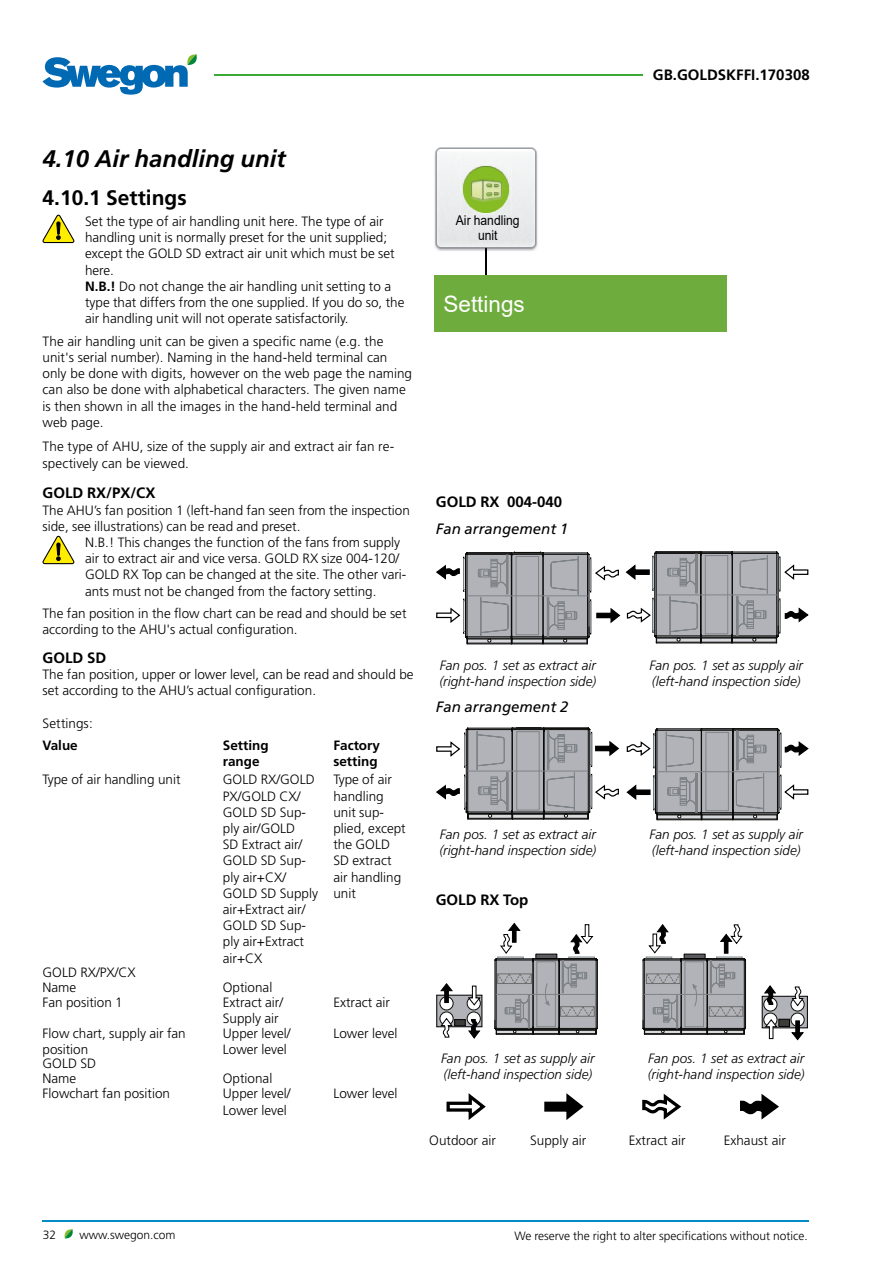
<style>
.page{position:relative;width:893px;height:1263px;background:#fff}
.page>*{position:absolute;margin:0;border:0;box-sizing:border-box;transform-origin:0 0}
.t1{font:italic 700 24px "Frutiger";color:#000}
.t2{font:22.5px "Arial";color:#fff}
.t3{font:700 21px "Frutiger";color:#000}
.t4{font:700 15px "Frutiger";color:#000}
.t5{font:italic 15px "Frutiger";color:#000}
.t6{font:300 13.5px/16.2px "Frutiger";color:#000}
.t7{font:italic 300 13.5px/16.2px "Frutiger";color:#000}
.t8{font:700 13.5px/16.2px "Frutiger";color:#000}
.t9{font:13.5px/15px "Arial";color:#000;text-align:center;scale:.9 1}
.t10{font:300 12px "Frutiger";color:#000}
.s1{font-weight:700}
</style>
<div class="page">
<hr style="left:43px;top:1220px;width:766px;height:2px;background:#008bc5">
<svg style="left:64px;top:1229px;width:9px;height:10px"></svg>
<hr style="left:214px;top:75px;width:429px;height:1px;background:#3aaa35">
<svg style="left:43px;top:54px;width:154px;height:41px"></svg>
<svg style="left:436px;top:995px;width:46px;height:32px"></svg>
<div style="left:440px;top:997px;width:13px;height:13px;background:#fff;border-radius:50%"></div>
<div style="left:440px;top:996px;width:13px;height:14px;border:1px solid #0b0c0a;border-radius:50%"></div>
<div style="left:440px;top:1012px;width:13px;height:13px;background:#fff;border-radius:50%"></div>
<div style="left:440px;top:1012px;width:13px;height:13px;border:1px solid #0b0c0a;border-radius:50%"></div>
<svg style="left:467px;top:997px;width:13px;height:13px"></svg>
<div style="left:467px;top:996px;width:14px;height:14px;border:1px solid #0b0c0a;border-radius:50%"></div>
<div style="left:467px;top:1012px;width:13px;height:13px;background:#fff;border-radius:50%"></div>
<div style="left:467px;top:1012px;width:14px;height:13px;border:1px solid #0b0c0a;border-radius:50%"></div>
<div style="left:455px;top:1019px;width:10px;height:7px;background:#3c3c3b;border:1px solid #000"></div>
<svg style="left:762px;top:996px;width:46px;height:32px"></svg>
<div style="left:791px;top:1013px;width:13px;height:13px;background:#fff;border-radius:50%"></div>
<div style="left:791px;top:1013px;width:13px;height:13px;border:1px solid #0b0c0a;border-radius:50%"></div>
<div style="left:791px;top:998px;width:13px;height:13px;background:#fff;border-radius:50%"></div>
<div style="left:791px;top:998px;width:13px;height:13px;border:1px solid #0b0c0a;border-radius:50%"></div>
<div style="left:764px;top:1013px;width:13px;height:13px;background:#fff;border-radius:50%"></div>
<div style="left:764px;top:1013px;width:13px;height:13px;border:1px solid #0b0c0a;border-radius:50%"></div>
<div style="left:764px;top:998px;width:13px;height:13px;background:#fff;border-radius:50%"></div>
<div style="left:764px;top:998px;width:13px;height:13px;border:1px solid #0b0c0a;border-radius:50%"></div>
<div style="left:779px;top:1019px;width:11px;height:7px;background:#3c3c3b;border:1px solid #000"></div>
<svg style="left:494px;top:923px;width:104px;height:112px"></svg>
<svg style="left:642px;top:924px;width:104px;height:111px"></svg>
<svg style="left:439px;top:983px;width:15px;height:20px"></svg>
<svg style="left:790px;top:1020px;width:15px;height:20px"></svg>
<svg style="left:764px;top:1018px;width:15px;height:21px"></svg>
<svg style="left:467px;top:985px;width:15px;height:21px"></svg>
<svg style="left:790px;top:986px;width:15px;height:21px"></svg>
<svg style="left:439px;top:1017px;width:15px;height:21px"></svg>
<svg style="left:763px;top:985px;width:13px;height:20px"></svg>
<svg style="left:468px;top:1018px;width:13px;height:21px"></svg>
<svg style="left:536px;top:954px;width:21px;height:5px"></svg>
<svg style="left:684px;top:954px;width:21px;height:5px"></svg>
<svg style="left:436px;top:552px;width:373px;height:93px"></svg>
<svg style="left:436px;top:727px;width:373px;height:93px"></svg>
<hr style="left:485px;top:170px;width:2px;height:105px;background:#010202">
<div style="left:434px;top:275px;width:292px;height:57px;background:#6ead3d"></div>
<img style="left:434px;top:147px;width:104px;height:104px">
<img style="left:485px;top:215px;width:2px;height:36px">
<img style="left:460px;top:164px;width:51px;height:51px">
<svg style="left:43px;top:536px;width:31px;height:28px"></svg>
<svg style="left:43px;top:215px;width:31px;height:28px"></svg>
<svg style="left:642px;top:1093px;width:40px;height:27px"></svg>
<svg style="left:740px;top:1093px;width:39px;height:27px"></svg>
<svg style="left:447px;top:1093px;width:39px;height:27px"></svg>
<svg style="left:544px;top:1093px;width:40px;height:27px"></svg>
<p class="t4" style="left:653px;top:66px;width:158px">GB.GOLDSKFFI.170308</p>
<h1 class="t1" style="left:43px;top:145px;width:245px">4.10 Air handling unit</h1>
<h3 class="t3" style="left:43px;top:186px;width:146px">4.10.1 Settings</h3>
<p class="t6" style="left:85px;top:213px;width:321px">Set the type of air handling unit here. The type of air handling unit is normally preset for the unit supplied; except the GOLD SD extract air unit which must be set here.<br><span class="s1">N.B.!</span> Do not change the air handling unit setting to a type that differs from the one supplied. If you do so, the air handling unit will not operate satisfactorily.</p>
<p class="t6" style="left:43px;top:333px;width:371px">The air handling unit can be given a specific name (e.g. the unit's serial number). Naming in the hand-held terminal can only be done with digits, however on the web page the naming can also be done with alphabetical characters. The given name is then shown in all the images in the hand-held terminal and web page.</p>
<p class="t6" style="left:43px;top:439px;width:353px">The type of AHU, size of the supply air and extract air fan re&shy;spectively can be viewed.</p>
<p class="t4" style="left:43px;top:484px;width:114px">GOLD RX/PX/CX</p>
<p class="t6" style="left:43px;top:502px;width:369px">The AHU’s fan position 1 (left-hand fan seen from the inspection side, see illustrations) can be read and preset.</p>
<p class="t6" style="left:85px;top:534px;width:323px">N.B.! This changes the function of the fans from supply air to extract air and vice versa. GOLD RX size 004-120/ GOLD RX Top can be changed at the site. The other vari&shy;ants must not be changed from the factory setting.</p>
<p class="t6" style="left:43px;top:606px;width:365px">The fan position in the flow chart can be read and should be set according to the AHU's actual configuration.</p>
<p class="t4" style="left:43px;top:649px;width:65px">GOLD SD</p>
<p class="t6" style="left:43px;top:667px;width:373px">The fan position, upper or lower level, can be read and should be set according to the AHU’s actual configuration.</p>
<p class="t6" style="left:43px;top:715px;width:52px">Settings:</p>
<p class="t8" style="left:43px;top:737px;width:37px">Value</p>
<p class="t8" style="left:223px;top:737px;width:47px">Setting range</p>
<p class="t8" style="left:333px;top:737px;width:48px">Factory setting</p>
<p class="t6" style="left:43px;top:772px;width:140px">Type of air handling unit</p>
<p class="t6" style="left:223px;top:772px;width:97px">GOLD RX/GOLD<br>PX/GOLD CX/<br>GOLD SD Sup&shy;ply air/GOLD<br>SD Extract air/<br>GOLD SD Sup&shy;ply air+CX/<br>GOLD SD Supply air+Extract air/<br>GOLD SD Sup&shy;ply air+Extract air+CX</p>
<p class="t6" style="left:333px;top:772px;width:74px">Type of air handling unit sup&shy;plied, except the GOLD<br>SD extract air handling unit</p>
<p class="t6" style="left:43px;top:965px;width:95px;line-height:15px">GOLD RX/PX/CX<br>Name</p>
<p class="t6" style="left:223px;top:979px;width:51px">Optional</p>
<p class="t6" style="left:43px;top:994px;width:82px">Fan position 1</p>
<p class="t6" style="left:223px;top:994px;width:62px">Extract air/<br>Supply air</p>
<p class="t6" style="left:333px;top:994px;width:58px">Extract air</p>
<p class="t6" style="left:43px;top:1025px;width:145px">Flow chart, supply air fan position</p>
<p class="t6" style="left:223px;top:1025px;width:69px">Upper level/<br>Lower level</p>
<p class="t6" style="left:333px;top:1025px;width:66px">Lower level</p>
<p class="t6" style="left:43px;top:1056px;width:55px;line-height:15.1px">GOLD SD<br>Name</p>
<p class="t6" style="left:223px;top:1071px;width:51px">Optional</p>
<p class="t6" style="left:43px;top:1086px;width:129px">Flowchart fan position</p>
<p class="t6" style="left:223px;top:1086px;width:69px">Upper level/<br>Lower level</p>
<p class="t6" style="left:333px;top:1086px;width:66px">Lower level</p>
<p class="t9" style="left:456px;top:212px;width:72px">Air handling unit</p>
<h2 class="t2" style="left:444px;top:288px;width:83px">Settings</h2>
<p class="t4" style="left:436px;top:493px;width:128px">GOLD RX 004-040</p>
<p class="t5" style="left:436px;top:520px;width:134px">Fan arrangement 1</p>
<p class="t7" style="left:439px;top:657px;width:158px">Fan pos. 1 set as extract air (right-hand inspection side)</p>
<p class="t7" style="left:649px;top:657px;width:155px">Fan pos. 1 set as supply air (left-hand inspection side)</p>
<p class="t5" style="left:436px;top:698px;width:134px">Fan arrangement 2</p>
<p class="t7" style="left:439px;top:826px;width:158px">Fan pos. 1 set as extract air (right-hand inspection side)</p>
<p class="t7" style="left:649px;top:826px;width:155px">Fan pos. 1 set as supply air (left-hand inspection side)</p>
<p class="t4" style="left:436px;top:891px;width:94px">GOLD RX Top</p>
<p class="t7" style="left:441px;top:1050px;width:155px">Fan pos. 1 set as supply air (left-hand inspection side)</p>
<p class="t7" style="left:648px;top:1050px;width:158px">Fan pos. 1 set as extract air (right-hand inspection side)</p>
<p class="t6" style="left:429px;top:1132px;width:68px">Outdoor air</p>
<p class="t6" style="left:530px;top:1132px;width:58px">Supply air</p>
<p class="t6" style="left:629px;top:1132px;width:58px">Extract air</p>
<p class="t6" style="left:724px;top:1132px;width:64px">Exhaust air</p>
<p class="t10" style="left:43px;top:1228px;width:15px">32</p>
<p class="t10" style="left:79px;top:1228px;width:98px">www.swegon.com</p>
<p class="t10" style="left:514px;top:1229px;width:295px">We reserve the right to alter specifications without notice.</p>
</div>
